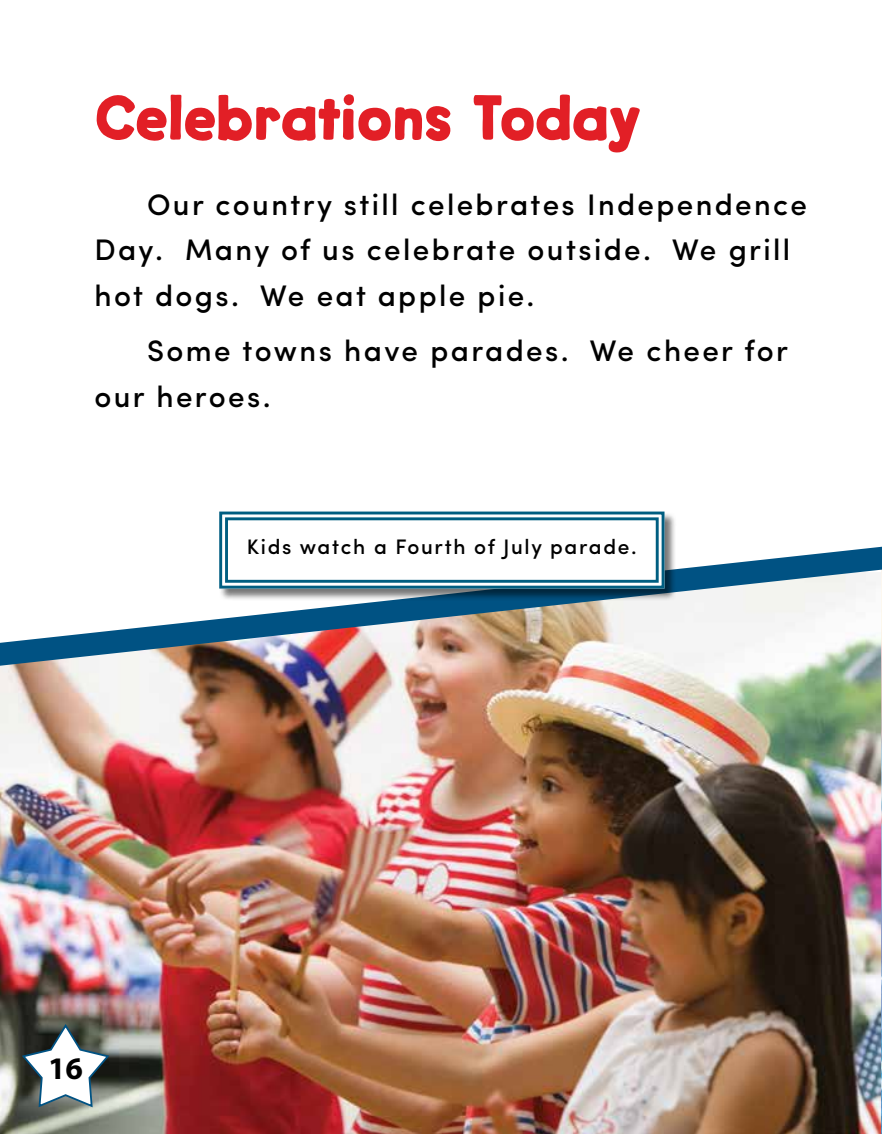
<style>
.page{position:relative;width:882px;height:1134px;background:#fff}
.page>*{position:absolute;margin:0;border:0;box-sizing:border-box;transform-origin:0 0}
.t1{font:700 63px "HSP Tykewriter";letter-spacing:-.01em;color:#e21f26}
.t2{font:700 31.5px "Myriad Pro";color:#000}
.t3{font:500 29.75px/45.5px "Sofia Pro";letter-spacing:.08em;color:#000}
.t4{font:500 21px "Sofia Pro";letter-spacing:.08em;color:#000}
</style>
<div class="page">
<img style="left:881px;top:683px;width:1px;height:451px">
<img style="left:0;top:683px;width:881px;height:451px">
<img style="left:0;top:546px;width:882px;height:137px">
<div style="left:219px;top:512px;width:458px;height:89px;background:#000;opacity:.53"></div>
<svg style="left:218px;top:511px;width:448px;height:79px"></svg>
<div style="left:225px;top:517px;width:434px;height:66px;border:3px solid #005e81"></div>
<svg style="left:20px;top:1023px;width:91px;height:86px"></svg>
<h1 class="t1" style="left:94px;top:79px;width:548px">Celebrations Today</h1>
<p class="t3" style="left:94px;top:179px;width:714px;text-indent:53px">Our country still celebrates Independence<br>Day. Many of us celebrate outside. We grill hot dogs. We eat apple pie.</p>
<p class="t3" style="left:94px;top:326px;width:695px;text-indent:53px">Some towns have parades. We cheer for our heroes.</p>
<p class="t4" style="left:247px;top:531px;width:391px">Kids watch a Fourth of July parade.</p>
<p class="t2" style="left:48px;top:1048px;width:36px">16</p>
</div>
